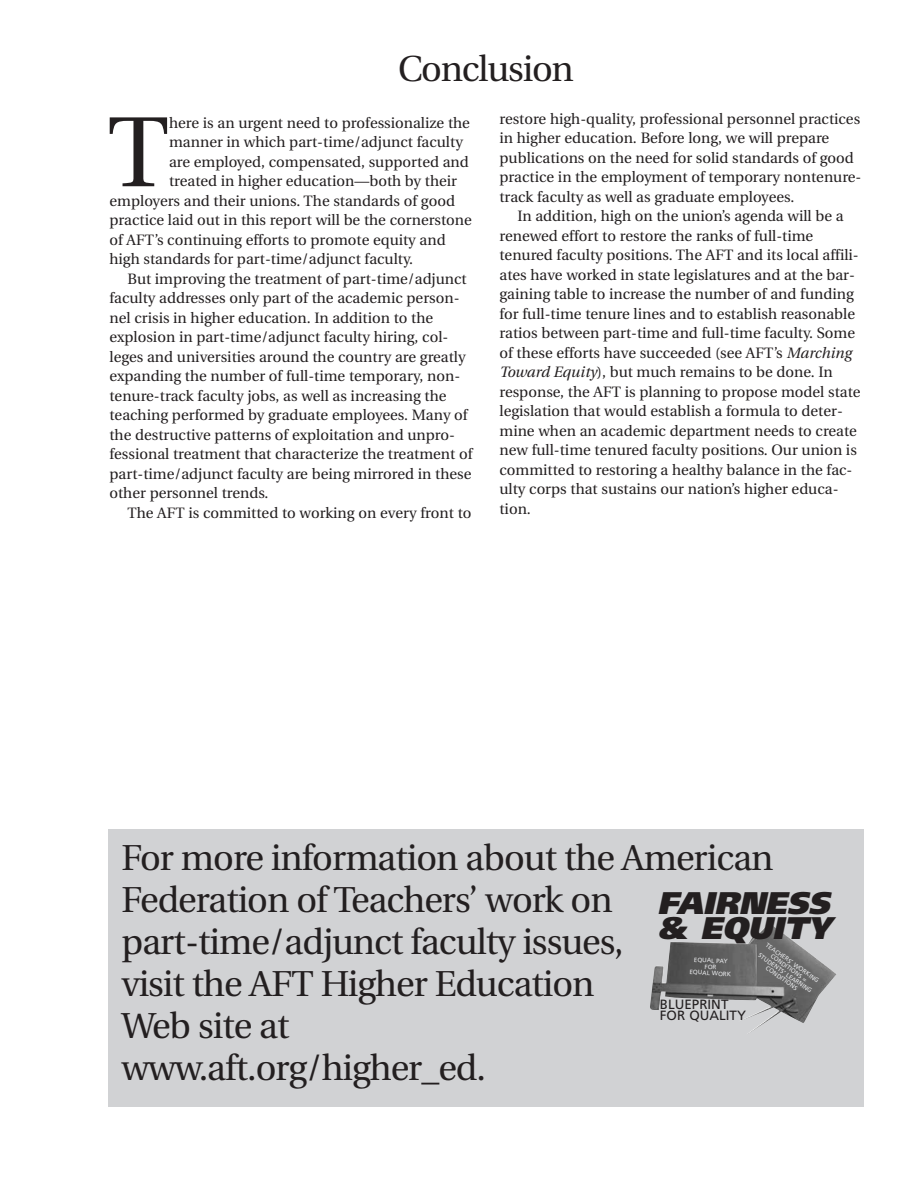
<style>
.page{position:relative;width:918px;height:1188px;background:#fff}
.page>*{position:absolute;margin:0;border:0;box-sizing:border-box;transform-origin:0 0}
.t1{font:99.45px "Utopia";color:#231f20}
.t2{font:36px/42px "Utopia";letter-spacing:-.025em;color:#231f20}
.t3{font:italic 900 31.35px/24.9px "Frutiger";color:#231f20}
.t4{font:15px/19.5px "Utopia";color:#231f20}
.t5{font:13.35px/10.8px "Frutiger";color:#231f20}
.t6{font:6.3px/6.3px "Frutiger";color:#e6e7e9;text-align:center}
.s1{font-style:italic}
</style>
<div class="page">
<div style="left:108px;top:829px;width:756px;height:278px;background:#d1d2d4"></div>
<img style="left:650px;top:923px;width:186px;height:109px">
<h2 class="t2" style="left:398px;top:51px;width:177px">Conclusion</h2>
<h1 class="t1" style="left:108px;top:112px;width:63px">T</h1>
<p class="t4" style="left:169px;top:114px;width:302px">here is an urgent need to professionalize the</p>
<p class="t4" style="left:169px;top:134px;width:295px">manner in which part-time/adjunct faculty</p>
<p class="t4" style="left:169px;top:153px;width:301px">are employed, compensated, supported and</p>
<p class="t4" style="left:169px;top:173px;width:289px">treated in higher education—both by their</p>
<p class="t4" style="left:110px;top:192px;width:347px">employers and their unions. The standards of good</p>
<p class="t4" style="left:110px;top:212px;width:364px">practice laid out in this report will be the cornerstone</p>
<p class="t4" style="left:110px;top:231px;width:338px">of AFT’s continuing efforts to promote equity and</p>
<p class="t4" style="left:110px;top:251px;width:305px">high standards for part-time/adjunct faculty.</p>
<p class="t4" style="left:128px;top:270px;width:341px">But improving the treatment of part-time/adjunct</p>
<p class="t4" style="left:110px;top:290px;width:352px">faculty addresses only part of the academic person-</p>
<p class="t4" style="left:110px;top:309px;width:325px">nel crisis in higher education. In addition to the</p>
<p class="t4" style="left:110px;top:329px;width:340px">explosion in part-time/adjunct faculty hiring, col-</p>
<p class="t4" style="left:110px;top:348px;width:358px">leges and universities around the country are greatly</p>
<p class="t4" style="left:110px;top:368px;width:352px">expanding the number of full-time temporary, non-</p>
<p class="t4" style="left:110px;top:387px;width:338px">tenure-track faculty jobs, as well as increasing the</p>
<p class="t4" style="left:110px;top:407px;width:360px">teaching performed by graduate employees. Many of</p>
<p class="t4" style="left:110px;top:426px;width:347px">the destructive patterns of exploitation and unpro-</p>
<p class="t4" style="left:110px;top:446px;width:364px">fessional treatment that characterize the treatment of</p>
<p class="t4" style="left:110px;top:465px;width:363px">part-time/adjunct faculty are being mirrored in these</p>
<p class="t4" style="left:110px;top:485px;width:161px">other personnel trends.</p>
<p class="t4" style="left:128px;top:504px;width:346px">The AFT is committed to working on every front to</p>
<p class="t4" style="left:500px;top:110px;width:364px">restore high-quality, professional personnel practices in higher education. Before long, we will prepare publications on the need for solid standards of good practice in the employment of temporary nontenure&shy;track faculty as well as graduate employees.</p>
<p class="t4" style="left:499px;top:208px;width:363px;text-indent:18px">In addition, high on the union’s agenda will be a renewed effort to restore the ranks of full-time tenured faculty positions. The AFT and its local affili&shy;ates have worked in state legislatures and at the bar&shy;gaining table to increase the number of and funding for full-time tenure lines and to establish reasonable ratios between part-time and full-time faculty. Some of these efforts have succeeded (see AFT’s <span class="s1">Marching Toward Equity</span>), but much remains to be done. In response, the AFT is planning to propose model state legislation that would establish a formula to deter&shy;mine when an academic department needs to create new full-time tenured faculty positions. Our union is committed to restoring a healthy balance in the fac&shy;ulty corps that sustains our nation’s higher educa&shy;tion.</p>
<h2 class="t2" style="left:122px;top:840px;width:653px">For more information about the American<br>Federation of Teachers’ work on part-time/adjunct faculty issues,<br>visit the AFT Higher Education<br>Web site at<br>www.aft.org/higher_ed.</h2>
<h3 class="t3" style="left:660px;top:892px;width:175px">FAIRNESS &amp; EQUITY</h3>
<p class="t6" style="left:690px;top:957px;width:43px;rotate:3deg">EQUAL PAY<br>FOR<br>EQUAL WORK</p>
<p class="t6" style="left:769px;top:940px;width:66px;line-height:12.5px;text-align:left;rotate:35deg">TEACHERS’ WORKING<br>STUDENTS’ LEARNING</p>
<p class="t6" style="left:775px;top:951px;width:44px;line-height:12.5px;rotate:35deg">CONDITIONS =<br>CONDITIONS</p>
<p class="t5" style="left:660px;top:1000px;width:87px">BLUEPRINT<br>FOR QUALITY</p>
</div>
